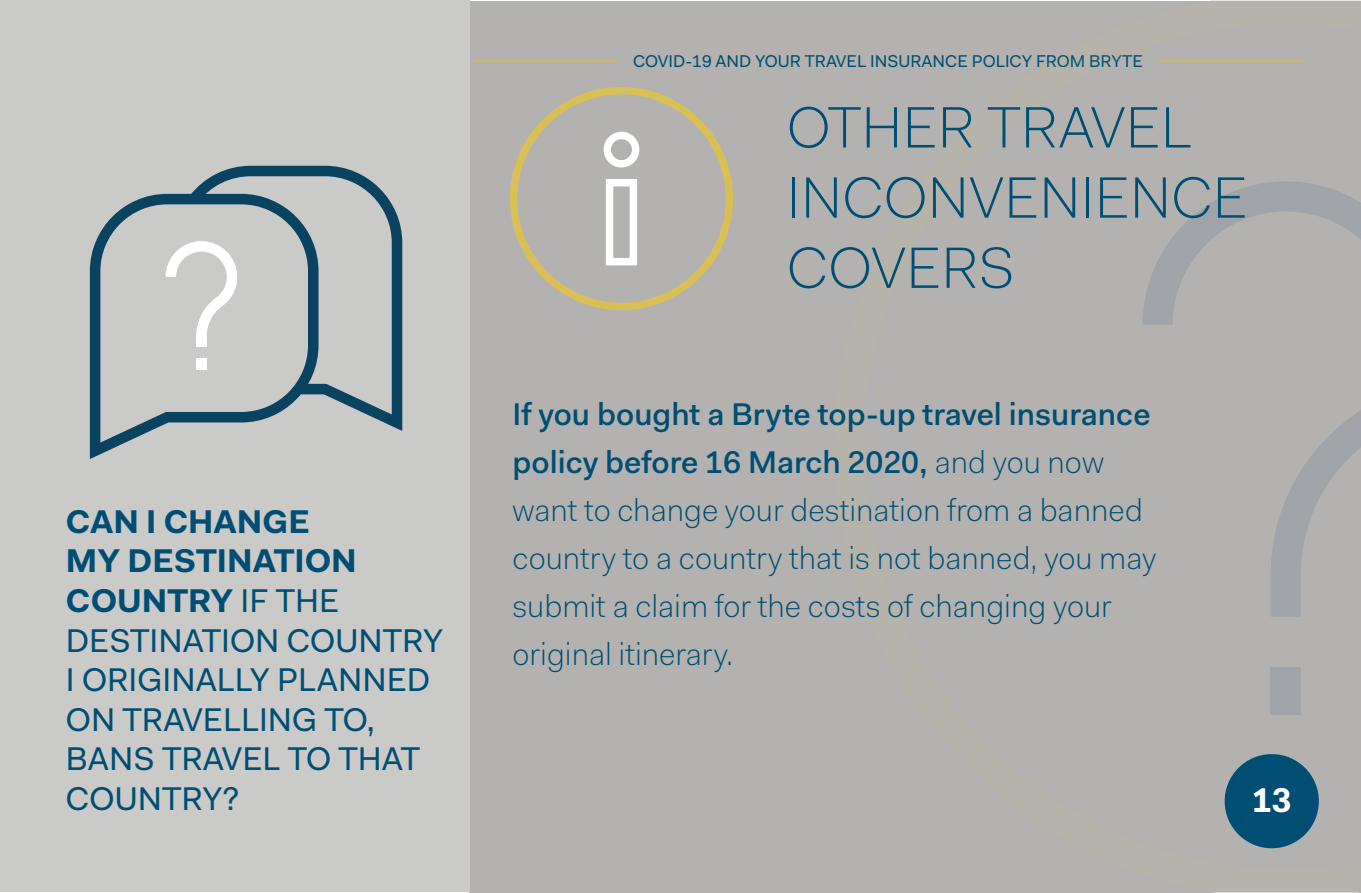
<style>
.page{position:relative;width:1361px;height:893px;background:#fff}
.page>*{position:absolute;margin:0;border:0;box-sizing:border-box;transform-origin:0 0}
.t1{font:300 58.5px/70.2px "Fakt Pro";color:#004e73}
.t2{font:700 34.5px "Fakt Pro";color:#fff}
.t3{font:33px/39.6px "Fakt Pro";color:#004e73}
.t4{font:300 31.5px/48px "Fakt Pro";color:#004e73}
.t5{font:17.1px "Fakt Pro";color:#004e73}
.s1{font-weight:700}
.s2{font-weight:500}
</style>
<div class="page">
<div style="left:470px;top:1px;width:891px;height:891px;background:#b3b2b0"></div>
<hr style="left:473px;top:60px;width:146px;height:2px;background:#d4b957">
<svg style="left:1211px;top:892px;width:149px;height:1px"></svg>
<svg style="left:1143px;top:181px;width:218px;height:668px"></svg>
<svg style="left:1158px;top:0;width:203px;height:62px"></svg>
<div style="left:1224px;top:754px;width:95px;height:94px;background:#004e73;border-radius:50%"></div>
<div style="left:0;top:1px;width:470px;height:891px;background:#cacac9"></div>
<svg style="left:510px;top:87px;width:223px;height:223px"></svg>
<svg style="left:606px;top:179px;width:31px;height:86px"></svg>
<svg style="left:603px;top:132px;width:36px;height:36px"></svg>
<svg style="left:190px;top:166px;width:212px;height:265px"></svg>
<svg style="left:90px;top:194px;width:228px;height:265px"></svg>
<svg style="left:166px;top:241px;width:71px;height:96px"></svg>
<div style="left:196px;top:359px;width:11px;height:11px;background:#fff"></div>
<div style="left:196px;top:336px;width:11px;height:11px;background:#fff"></div>
<p class="t3" style="left:66px;top:501px;width:379px"><span class="s1">CAN I CHANGE<br>MY DESTINATION<br>COUNTRY</span> IF THE<br>DESTINATION COUNTRY<br>I ORIGINALLY PLANNED<br>ON TRAVELLING TO,<br>BANS TRAVEL TO THAT<br>COUNTRY?</p>
<p class="t5" style="left:633px;top:50px;width:511px">COVID-19 AND YOUR TRAVEL INSURANCE POLICY FROM BRYTE</p>
<h1 class="t1" style="left:787px;top:92px;width:462px">OTHER TRAVEL<br>INCONVENIENCE<br>COVERS</h1>
<p class="t4" style="left:512px;top:390px;width:645px"><span class="s2">If you bought a Bryte top-up travel insurance policy before 16 March 2020,</span> and you now want to change your destination from a banned country to a country that is not banned, you may submit a claim for the costs of changing your original itinerary.</p>
<p class="t2" style="left:1252px;top:777px;width:41px">13</p>
</div>
